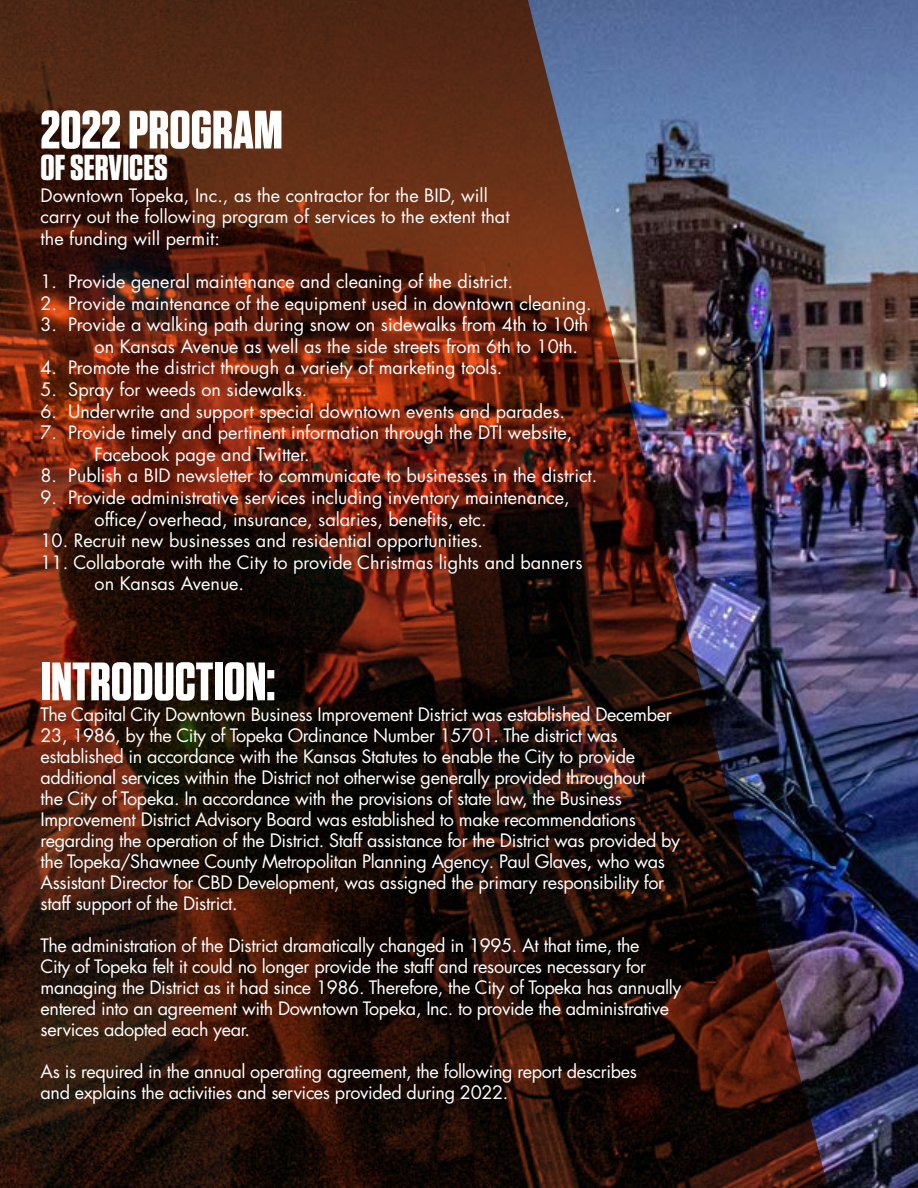
<style>
.page{position:relative;width:918px;height:1188px;background:#fff}
.page>*{position:absolute;margin:0;border:0;box-sizing:border-box;transform-origin:0 0}
.t1{font:700 54px "Tungsten";color:#fff}
.t2{font:700 36px "Tungsten";color:#fff}
.t3{font:18px/21px "Futura LT Pro";letter-spacing:-.02em;color:#fff}
.t4{font:18px/21.6px "Futura LT Pro";color:#fff}
</style>
<div class="page">
<img style="left:831px;top:0;width:87px;height:1188px">
<img style="left:0;top:0;width:831px;height:1188px">
<h1 class="t1" style="left:41px;top:101px;width:244px">2022 PROGRAM</h1>
<h2 class="t2" style="left:41px;top:148px;width:129px">OF SERVICES</h2>
<p class="t4" style="left:41px;top:184px;width:471px">Downtown Topeka, Inc., as the contractor for the BID, will carry out the following program of services to the extent that the funding will permit:</p>
<p class="t4" style="left:41px;top:270px;width:474px">1. Provide general maintenance and cleaning of the district.</p>
<p class="t4" style="left:41px;top:292px;width:553px">2. Provide maintenance of the equipment used in downtown cleaning.</p>
<p class="t4" style="left:95px;top:314px;width:495px;text-indent:-54px">3. Provide a walking path during snow on sidewalks from 4th to 10th on Kansas Avenue as well as the side streets from 6th to 10th.</p>
<p class="t4" style="left:41px;top:357px;width:463px">4. Promote the district through a variety of marketing tools.</p>
<p class="t4" style="left:41px;top:378px;width:268px">5. Spray for weeds on sidewalks.</p>
<p class="t4" style="left:41px;top:400px;width:526px">6. Underwrite and support special downtown events and parades.</p>
<p class="t4" style="left:95px;top:422px;width:479px;text-indent:-54px">7. Provide timely and pertinent information through the DTI website,<br>Facebook page and Twitter.</p>
<p class="t4" style="left:41px;top:465px;width:558px">8. Publish a BID newsletter to communicate to businesses in the district.</p>
<p class="t4" style="left:95px;top:486px;width:477px;text-indent:-54px">9. Provide administrative services including inventory maintenance, office/overhead, insurance, salaries, benefits, etc.</p>
<p class="t4" style="left:41px;top:530px;width:444px">10. Recruit new businesses and residential opportunities.</p>
<p class="t4" style="left:95px;top:551px;width:490px;text-indent:-54px">11. Collaborate with the City to provide Christmas lights and banners on Kansas Avenue.</p>
<h1 class="t1" style="left:41px;top:653px;width:236px">INTRODUCTION:</h1>
<p class="t3" style="left:41px;top:704px;width:641px">The Capital City Downtown Business Improvement District was established December 23, 1986, by the City of Topeka Ordinance Number 15701. The district was established in accordance with the Kansas Statutes to enable the City to provide additional services within the District not otherwise generally provided throughout<br>the City of Topeka. In accordance with the provisions of state law, the Business Improvement District Advisory Board was established to make recommendations regarding the operation of the District. Staff assistance for the District was provided by the Topeka/Shawnee County Metropolitan Planning Agency. Paul Glaves, who was Assistant Director for CBD Development, was assigned the primary responsibility for staff support of the District.</p>
<p class="t3" style="left:41px;top:935px;width:642px">The administration of the District dramatically changed in 1995. At that time, the<br>City of Topeka felt it could no longer provide the staff and resources necessary for managing the District as it had since 1986. Therefore, the City of Topeka has annually entered into an agreement with Downtown Topeka, Inc. to provide the administrative services adopted each year.</p>
<p class="t3" style="left:41px;top:1061px;width:598px">As is required in the annual operating agreement, the following report describes and explains the activities and services provided during 2022.</p>
</div>
